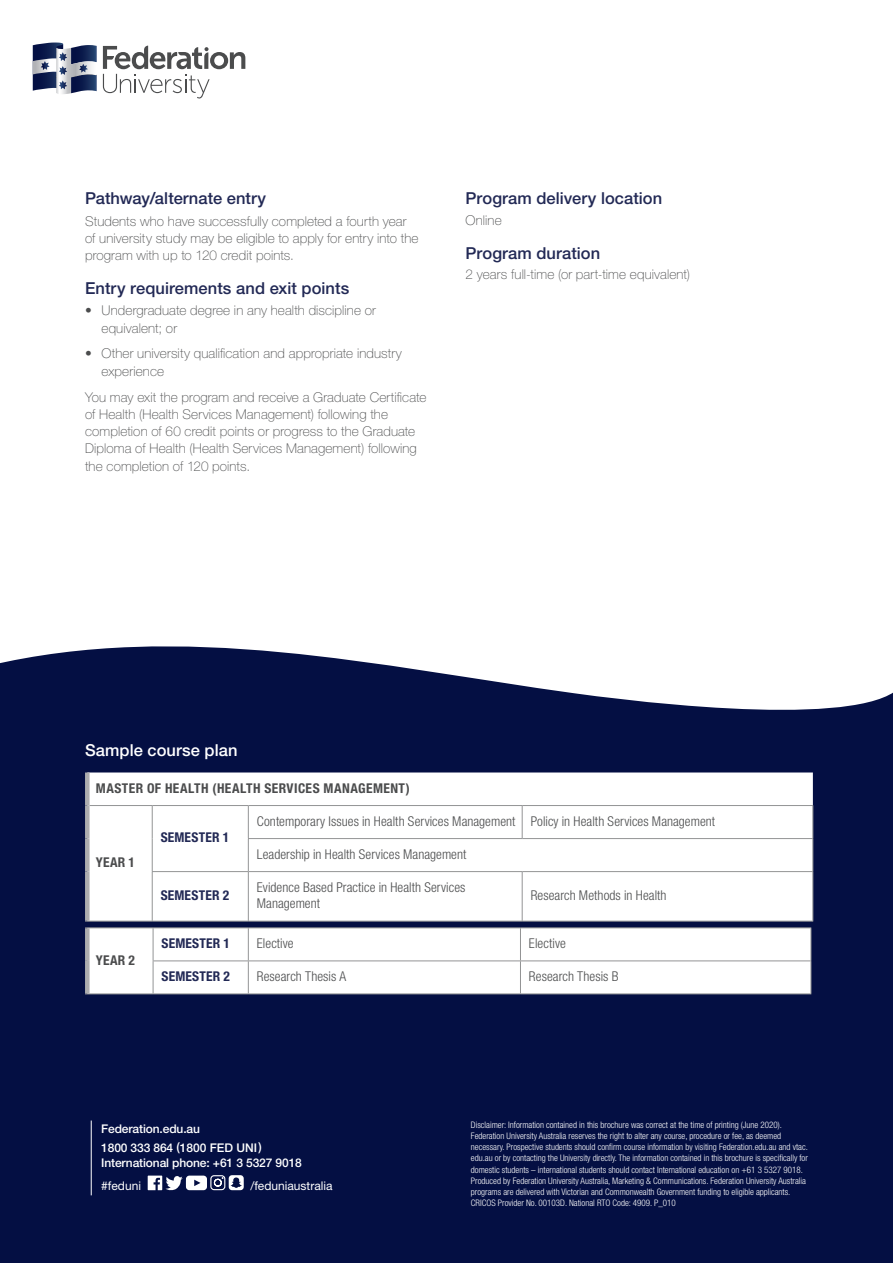
<style>
.page{position:relative;width:893px;height:1263px;background:#fff}
.page>*{position:absolute;margin:0;border:0;box-sizing:border-box;transform-origin:0 0}
.Medium_Body_Grey{font:500 16.5px "Helvetica Neue LT Std";letter-spacing:.005em;color:#222955}
.Medium_Body_Grey-2{font:500 16.5px "Helvetica Neue LT Std";letter-spacing:.005em;color:#fff}
.Medium_Body_Grey-3{font:100 13.5px/17.2px "Helvetica Neue LT Std";letter-spacing:.01em;color:#4b4c4d}
.Medium_Body_Grey-4{font:300 condensed 13.5px/16.5px "Helvetica Neue LT Std";letter-spacing:.005em;color:#4b4c4d}
.Medium_Body_Grey-5{font:700 condensed 13.5px "Helvetica Neue LT Std";letter-spacing:.03em;color:#4b4c4d}
.Medium_Body_Grey-6{font:700 condensed 13.5px "Helvetica Neue LT Std";letter-spacing:.01em;color:#222955}
.body_white{font:500 12px/15px "Helvetica Neue LT Std";letter-spacing:-.01em;color:#fff}
.body_white-2{font:12px "Helvetica Neue LT Std";color:#fff}
.disclaimer{font:300 condensed 9px/11.2px "Helvetica Neue LT Std";color:#fff}
</style>
<div class="page">
<svg style="left:0;top:646px;width:893px;height:617px;background:#152050"></svg>
<svg style="left:33px;top:43px;width:64px;height:51px"></svg>
<svg style="left:103px;top:46px;width:142px;height:53px"></svg>
<svg style="left:148px;top:1174px;width:96px;height:17px"></svg>
<hr style="left:91px;top:1120px;width:1px;height:75px;background:#fff">
<svg style="left:90px;top:772px;width:723px;height:149px"></svg>
<hr style="left:90px;top:805px;width:62px;height:1px;background:#939495">
<hr style="left:152px;top:805px;width:96px;height:1px;background:#939495">
<hr style="left:152px;top:806px;width:1px;height:32px;background:#939495">
<hr style="left:248px;top:805px;width:274px;height:1px;background:#939495">
<hr style="left:248px;top:806px;width:1px;height:32px;background:#939495">
<hr style="left:522px;top:805px;width:291px;height:1px;background:#939495">
<hr style="left:522px;top:806px;width:1px;height:32px;background:#939495">
<hr style="left:812px;top:806px;width:1px;height:32px;background:#939495">
<hr style="left:152px;top:838px;width:1px;height:33px;background:#939495">
<hr style="left:248px;top:838px;width:274px;height:1px;background:#939495">
<hr style="left:248px;top:839px;width:1px;height:32px;background:#939495">
<hr style="left:522px;top:838px;width:291px;height:1px;background:#939495">
<hr style="left:812px;top:839px;width:1px;height:32px;background:#939495">
<hr style="left:152px;top:871px;width:96px;height:1px;background:#939495">
<hr style="left:152px;top:872px;width:1px;height:49px;background:#939495">
<hr style="left:248px;top:871px;width:274px;height:1px;background:#939495">
<hr style="left:248px;top:872px;width:1px;height:49px;background:#939495">
<hr style="left:522px;top:871px;width:291px;height:1px;background:#939495">
<hr style="left:522px;top:872px;width:1px;height:49px;background:#939495">
<hr style="left:812px;top:872px;width:1px;height:49px;background:#939495">
<hr style="left:85px;top:921px;width:67px;height:1px;background:#939495">
<hr style="left:152px;top:921px;width:96px;height:1px;background:#939495">
<hr style="left:248px;top:921px;width:274px;height:1px;background:#939495">
<hr style="left:522px;top:921px;width:291px;height:1px;background:#939495">
<div style="left:85px;top:772px;width:5px;height:33px;background:#adadaf"></div>
<div style="left:85px;top:805px;width:5px;height:33px;background:#adadaf"></div>
<div style="left:85px;top:838px;width:5px;height:33px;background:#adadaf"></div>
<div style="left:85px;top:871px;width:5px;height:50px;background:#adadaf"></div>
<svg style="left:90px;top:928px;width:721px;height:65px"></svg>
<hr style="left:85px;top:927px;width:68px;height:1px;background:#939495">
<hr style="left:153px;top:927px;width:95px;height:1px;background:#939495">
<hr style="left:153px;top:928px;width:1px;height:32px;background:#939495">
<hr style="left:248px;top:927px;width:272px;height:1px;background:#939495">
<hr style="left:248px;top:928px;width:1px;height:32px;background:#939495">
<hr style="left:520px;top:927px;width:291px;height:1px;background:#939495">
<hr style="left:520px;top:928px;width:1px;height:32px;background:#939495">
<hr style="left:811px;top:928px;width:1px;height:32px;background:#939495">
<hr style="left:153px;top:960px;width:95px;height:1px;background:#939495">
<hr style="left:153px;top:961px;width:1px;height:32px;background:#939495">
<hr style="left:248px;top:960px;width:272px;height:1px;background:#939495">
<hr style="left:248px;top:961px;width:1px;height:32px;background:#939495">
<hr style="left:520px;top:960px;width:291px;height:1px;background:#939495">
<hr style="left:520px;top:961px;width:1px;height:32px;background:#939495">
<hr style="left:811px;top:961px;width:1px;height:32px;background:#939495">
<hr style="left:85px;top:993px;width:68px;height:1px;background:#939495">
<hr style="left:153px;top:993px;width:95px;height:1px;background:#939495">
<hr style="left:248px;top:993px;width:272px;height:1px;background:#939495">
<hr style="left:520px;top:993px;width:291px;height:1px;background:#939495">
<div style="left:85px;top:928px;width:5px;height:33px;background:#adadaf"></div>
<div style="left:85px;top:961px;width:5px;height:32px;background:#adadaf"></div>
<p class="Medium_Body_Grey" style="left:85px;top:188px;width:183px">Pathway/alternate entry</p>
<p class="Medium_Body_Grey-3" style="left:85px;top:212px;width:335px">Students who have successfully completed a fourth year of university study may be eligible to apply for entry into the program with up to 120 credit points.</p>
<p class="Medium_Body_Grey" style="left:85px;top:278px;width:266px">Entry requirements and exit points</p>
<p class="Medium_Body_Grey-3" style="left:102px;top:302px;width:276px;text-indent:-16px">• Undergraduate degree in any health discipline or equivalent; or</p>
<p class="Medium_Body_Grey-3" style="left:102px;top:345px;width:302px;text-indent:-16px">• Other university qualification and appropriate industry experience</p>
<p class="Medium_Body_Grey-3" style="left:85px;top:388px;width:343px">You may exit the program and receive a Graduate Certificate of Health (Health Services Management) following the completion of 60 credit points or progress to the Graduate Diploma of Health (Health Services Management) following the completion of 120 points.</p>
<p class="Medium_Body_Grey" style="left:466px;top:188px;width:198px">Program delivery location</p>
<p class="Medium_Body_Grey-3" style="left:466px;top:211px;width:38px">Online</p>
<p class="Medium_Body_Grey" style="left:466px;top:243px;width:136px">Program duration</p>
<p class="Medium_Body_Grey-3" style="left:466px;top:266px;width:226px">2 years full-time (or part-time equivalent)</p>
<p class="Medium_Body_Grey-2" style="left:85px;top:740px;width:154px">Sample course plan</p>
<p class="Medium_Body_Grey-5" style="left:96px;top:780px;width:316px">MASTER OF HEALTH (HEALTH SERVICES MANAGEMENT)</p>
<p class="Medium_Body_Grey-5" style="left:96px;top:854px;width:41px">YEAR 1</p>
<p class="Medium_Body_Grey-5" style="left:96px;top:952px;width:41px">YEAR 2</p>
<p class="Medium_Body_Grey-6" style="left:161px;top:829px;width:70px">SEMESTER 1</p>
<p class="Medium_Body_Grey-4" style="left:257px;top:813px;width:260px">Contemporary Issues in Health Services Management</p>
<p class="Medium_Body_Grey-4" style="left:531px;top:813px;width:186px">Policy in Health Services Management</p>
<p class="Medium_Body_Grey-4" style="left:257px;top:846px;width:211px">Leadership in Health Services Management</p>
<p class="Medium_Body_Grey-6" style="left:161px;top:887px;width:70px">SEMESTER 2</p>
<p class="Medium_Body_Grey-4" style="left:257px;top:879px;width:210px">Evidence Based Practice in Health Services<br>Management</p>
<p class="Medium_Body_Grey-4" style="left:531px;top:887px;width:137px">Research Methods in Health</p>
<p class="Medium_Body_Grey-6" style="left:162px;top:935px;width:70px">SEMESTER 1</p>
<p class="Medium_Body_Grey-4" style="left:257px;top:935px;width:38px">Elective</p>
<p class="Medium_Body_Grey-4" style="left:529px;top:935px;width:38px">Elective</p>
<p class="Medium_Body_Grey-6" style="left:162px;top:968px;width:70px">SEMESTER 2</p>
<p class="Medium_Body_Grey-4" style="left:257px;top:968px;width:91px">Research Thesis A</p>
<p class="Medium_Body_Grey-4" style="left:529px;top:968px;width:91px">Research Thesis B</p>
<p class="body_white" style="left:101px;top:1121px;width:100px">Federation.edu.au</p>
<p class="body_white" style="left:101px;top:1140px;width:202px">1800 333 864 (1800 FED UNI )<br>International phone: +61 3 5327 9018</p>
<p class="body_white-2" style="left:101px;top:1179px;width:41px">#feduni</p>
<p class="body_white-2" style="left:250px;top:1179px;width:84px">/feduniaustralia</p>
<p class="disclaimer" style="left:471px;top:1119px;width:339px">Disclaimer: Information contained in this brochure was correct at the time of printing (June 2020).<br>Federation University Australia reserves the right to alter any course, procedure or fee, as deemed necessary. Prospective students should confirm course information by visiting Federation.edu.au and vtac. edu.au or by contacting the University directly. The information contained in this brochure is specifically for domestic students – international students should contact International education on +61 3 5327 9018.<br>Produced by Federation University Australia, Marketing &amp; Communications. Federation University Australia programs are delivered with Victorian and Commonwealth Government funding to eligible applicants.<br>CRICOS Provider No. 00103D. National RTO Code: 4909. P_010</p>
</div>
